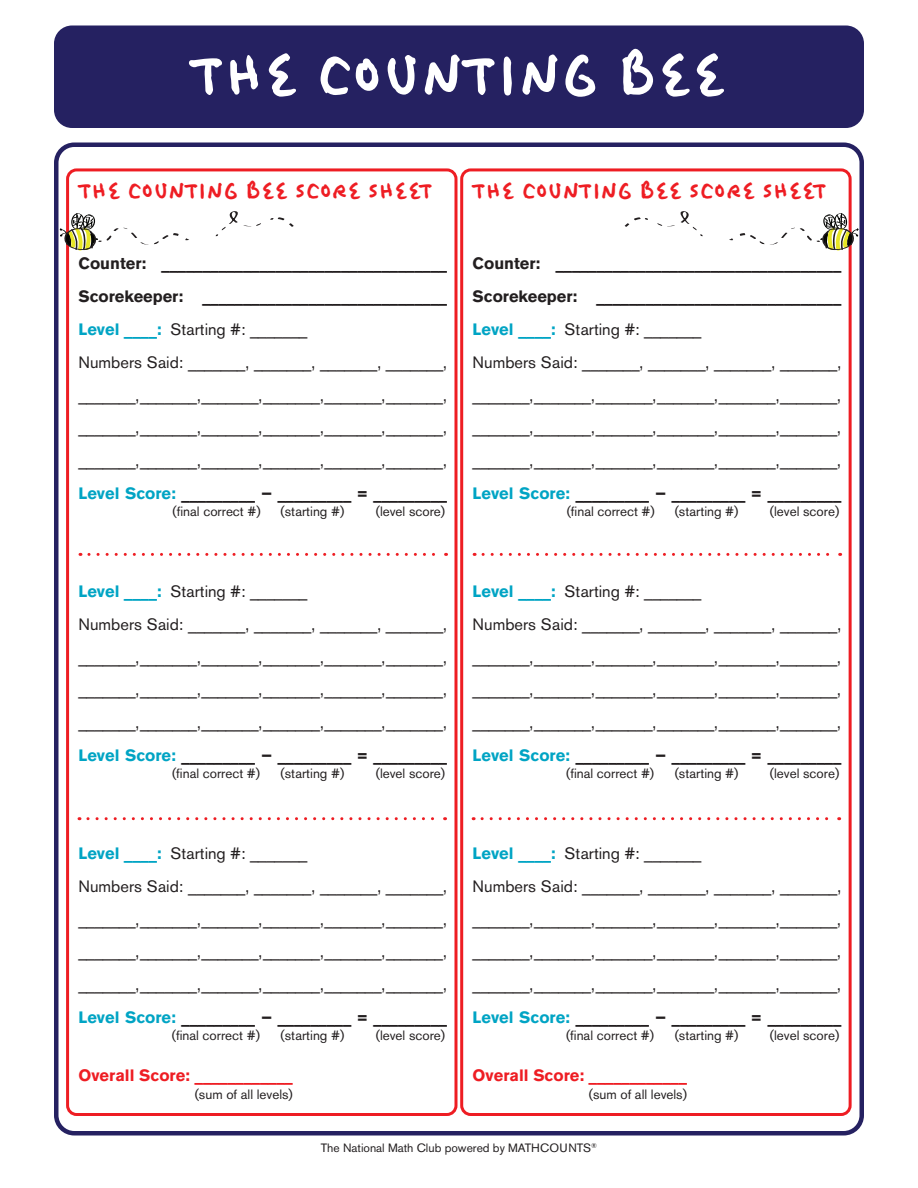
<style>
.page{position:relative;width:918px;height:1188px;background:#fff}
.page>*{position:absolute;margin:0;border:0;box-sizing:border-box;transform-origin:0 0}
.t1{font:700 69px "Felt Tip Woman";color:#fff}
.t2{font:700 27px "Felt Tip Woman";color:#ee1d23}
.t3{font:16.35px/32.7px "Akzidenz Grotesk BE";color:#231f20;text-align:justify}
.t4{font:700 16.35px "Akzidenz Grotesk BE";color:#231f20}
.t5{font:700 16.35px "Akzidenz Grotesk BE";color:#ee1d23}
.t6{font:13.35px "Akzidenz Grotesk BE";color:#231f20}
.t7{font:12px "Akzidenz Grotesk BE";color:#231f20}
.s1{font-weight:700;color:#00a4c4}
.s2{color:#00a4c4}
</style>
<div class="page">
<div style="left:54px;top:142px;width:810px;height:994px;border:4px solid #252161;border-radius:18px"></div>
<div style="left:54px;top:26px;width:810px;height:102px;background:#252161;border-radius:18px"></div>
<div style="left:66px;top:168px;width:391px;height:948px;border:3px solid #ee1d23;border-radius:9px"></div>
<svg style="left:216px;top:211px;width:45px;height:26px"></svg>
<svg style="left:270px;top:217px;width:24px;height:10px"></svg>
<svg style="left:60px;top:212px;width:119px;height:39px"></svg>
<svg style="left:89px;top:553px;width:358px;height:3px"></svg>
<svg style="left:88px;top:817px;width:358px;height:3px"></svg>
<div style="left:460px;top:168px;width:392px;height:948px;border:3px solid #ee1d23;border-radius:9px"></div>
<svg style="left:657px;top:211px;width:46px;height:26px"></svg>
<svg style="left:625px;top:217px;width:23px;height:10px"></svg>
<svg style="left:739px;top:212px;width:120px;height:39px"></svg>
<svg style="left:483px;top:553px;width:358px;height:3px"></svg>
<svg style="left:482px;top:817px;width:358px;height:3px"></svg>
<p class="t1" style="left:191px;top:35px;width:537px">THE COUNTING BEE</p>
<p class="t2" style="left:79px;top:175px;width:355px">THE COUNTING BEE SCORE SHEET</p>
<p class="t2" style="left:473px;top:175px;width:355px">THE COUNTING BEE SCORE SHEET</p>
<p class="t4" style="left:79px;top:254px;width:370px">Counter: ___________________________________</p>
<p class="t4" style="left:79px;top:287px;width:370px">Scorekeeper: ______________________________</p>
<p class="t3" style="left:79px;top:313px;width:230px"><span class="s1">Level ____:</span> Starting #: _______</p>
<p class="t3" style="left:79px;top:346px;width:370px">Numbers Said: _______, _______, _______, _______, _______, _______, _______, _______, _______, _______, _______, _______, _______, _______, _______, _______,</p>
<p class="t3" style="left:79px;top:444px;width:370px">_______, _______, _______, _______, _______, _______,</p>
<p class="t4" style="left:79px;top:484px;width:370px"><span class="s2">Level Score:</span> _________ − _________ = _________</p>
<p class="t4" style="left:473px;top:254px;width:370px">Counter: ___________________________________</p>
<p class="t4" style="left:473px;top:287px;width:370px">Scorekeeper: ______________________________</p>
<p class="t3" style="left:473px;top:313px;width:230px"><span class="s1">Level ____:</span> Starting #: _______</p>
<p class="t3" style="left:473px;top:346px;width:370px">Numbers Said: _______, _______, _______, _______, _______, _______, _______, _______, _______, _______, _______, _______, _______, _______, _______, _______,</p>
<p class="t3" style="left:473px;top:444px;width:370px">_______, _______, _______, _______, _______, _______,</p>
<p class="t4" style="left:473px;top:484px;width:370px"><span class="s2">Level Score:</span> _________ − _________ = _________</p>
<p class="t6" style="left:173px;top:504px;width:90px">(final correct #)</p>
<p class="t6" style="left:281px;top:504px;width:65px">(starting #)</p>
<p class="t6" style="left:376px;top:504px;width:71px">(level score)</p>
<p class="t6" style="left:567px;top:504px;width:90px">(final correct #)</p>
<p class="t6" style="left:675px;top:504px;width:65px">(starting #)</p>
<p class="t6" style="left:770px;top:504px;width:71px">(level score)</p>
<p class="t3" style="left:79px;top:575px;width:230px"><span class="s1">Level ____:</span> Starting #: _______</p>
<p class="t3" style="left:79px;top:608px;width:370px">Numbers Said: _______, _______, _______, _______, _______, _______, _______, _______, _______, _______, _______, _______, _______, _______, _______, _______,</p>
<p class="t3" style="left:79px;top:706px;width:370px">_______, _______, _______, _______, _______, _______,</p>
<p class="t4" style="left:79px;top:746px;width:370px"><span class="s2">Level Score:</span> _________ − _________ = _________</p>
<p class="t6" style="left:172px;top:766px;width:90px">(final correct #)</p>
<p class="t6" style="left:281px;top:766px;width:65px">(starting #)</p>
<p class="t6" style="left:376px;top:766px;width:71px">(level score)</p>
<p class="t3" style="left:473px;top:575px;width:230px"><span class="s1">Level ____:</span> Starting #: _______</p>
<p class="t3" style="left:473px;top:608px;width:370px">Numbers Said: _______, _______, _______, _______, _______, _______, _______, _______, _______, _______, _______, _______, _______, _______, _______, _______,</p>
<p class="t3" style="left:473px;top:706px;width:370px">_______, _______, _______, _______, _______, _______,</p>
<p class="t4" style="left:473px;top:746px;width:370px"><span class="s2">Level Score:</span> _________ − _________ = _________</p>
<p class="t6" style="left:566px;top:766px;width:90px">(final correct #)</p>
<p class="t6" style="left:675px;top:766px;width:65px">(starting #)</p>
<p class="t6" style="left:770px;top:766px;width:71px">(level score)</p>
<p class="t3" style="left:79px;top:837px;width:230px"><span class="s1">Level ____:</span> Starting #: _______</p>
<p class="t3" style="left:79px;top:870px;width:370px">Numbers Said: _______, _______, _______, _______, _______, _______, _______, _______, _______, _______, _______, _______, _______, _______, _______, _______,</p>
<p class="t3" style="left:79px;top:968px;width:370px">_______, _______, _______, _______, _______, _______,</p>
<p class="t4" style="left:79px;top:1008px;width:370px"><span class="s2">Level Score:</span> _________ − _________ = _________</p>
<p class="t3" style="left:473px;top:837px;width:230px"><span class="s1">Level ____:</span> Starting #: _______</p>
<p class="t3" style="left:473px;top:870px;width:370px">Numbers Said: _______, _______, _______, _______, _______, _______, _______, _______, _______, _______, _______, _______, _______, _______, _______, _______,</p>
<p class="t3" style="left:473px;top:968px;width:370px">_______, _______, _______, _______, _______, _______,</p>
<p class="t4" style="left:473px;top:1008px;width:370px"><span class="s2">Level Score:</span> _________ − _________ = _________</p>
<p class="t6" style="left:172px;top:1028px;width:90px">(final correct #)</p>
<p class="t6" style="left:281px;top:1028px;width:65px">(starting #)</p>
<p class="t6" style="left:376px;top:1028px;width:71px">(level score)</p>
<p class="t6" style="left:566px;top:1028px;width:90px">(final correct #)</p>
<p class="t6" style="left:675px;top:1028px;width:65px">(starting #)</p>
<p class="t6" style="left:770px;top:1028px;width:71px">(level score)</p>
<p class="t5" style="left:79px;top:1066px;width:216px">Overall Score: ____________</p>
<p class="t5" style="left:473px;top:1066px;width:216px">Overall Score: ____________</p>
<p class="t6" style="left:195px;top:1086px;width:100px">(sum of all levels)</p>
<p class="t6" style="left:589px;top:1086px;width:100px">(sum of all levels)</p>
<p class="t7" style="left:321px;top:1141px;width:278px">The National Math Club powered by MATHCOUNTS<sup>®</sup></p>
</div>
